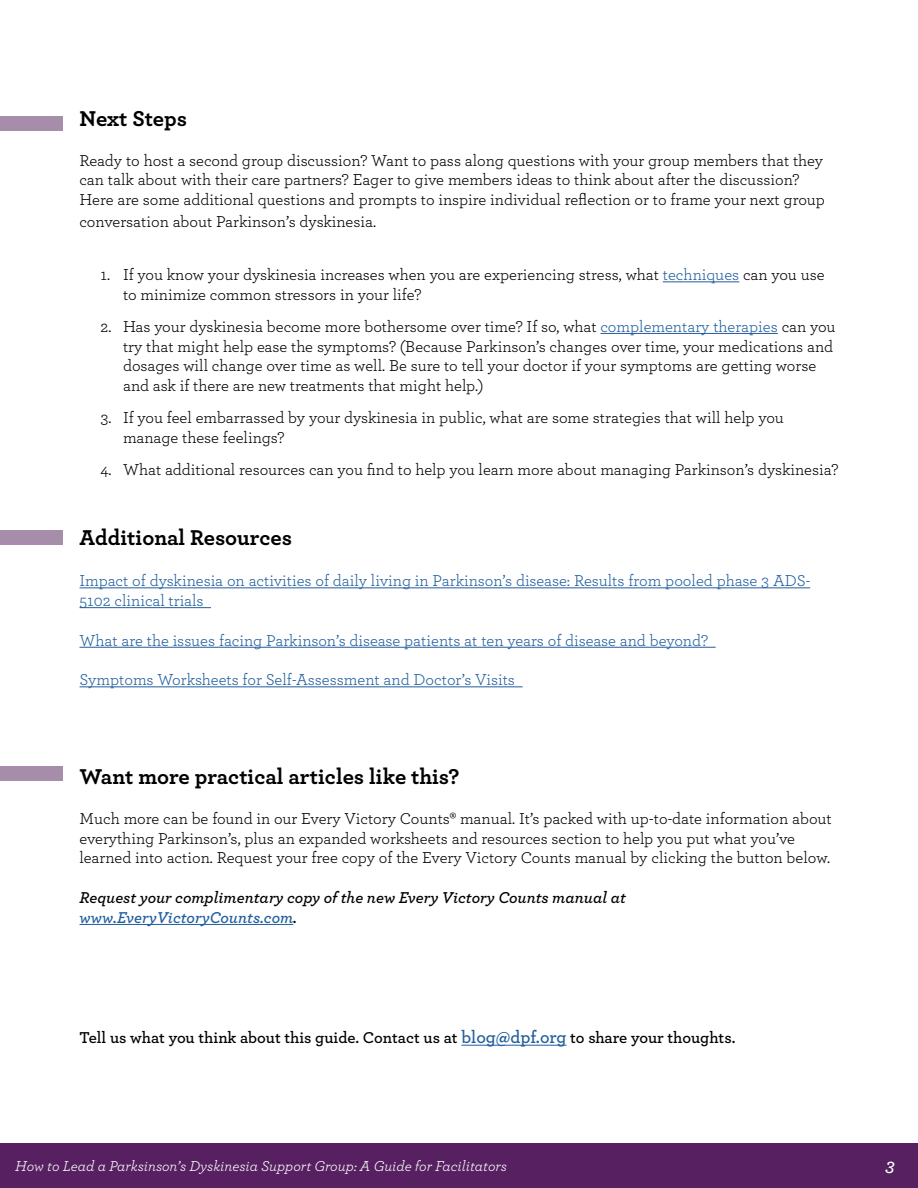
<style>
.page{position:relative;width:918px;height:1188px;background:#fff}
.page>*{position:absolute;margin:0;border:0;box-sizing:border-box;transform-origin:0 0}
.t1{font:700 22.5px "Archer";color:#000}
.t2{font:italic 600 18px "Archer";color:#fff}
.t3{font:16.5px/19.8px "Archer";color:#000}
.t4{font:16.5px/19.8px "Archer";color:#215e9e}
.t5{font:italic 600 16.5px/19.8px "Archer";color:#000}
.t6{font:600 16.5px "Archer";color:#000}
.t7{font:italic 15px "Archer";color:#fff}
.s1{color:#215e9e}
.s2{font-size:18px;color:#215e9e}
</style>
<div class="page">
<div style="left:0;top:1143px;width:918px;height:45px;background:#562061"></div>
<hr style="left:663px;top:281px;width:76px;height:1px;background:#215e9e">
<hr style="left:601px;top:333px;width:177px;height:1px;background:#215e9e">
<hr style="left:80px;top:587px;width:730px;height:1px;background:#215e9e">
<hr style="left:80px;top:607px;width:131px;height:1px;background:#215e9e">
<hr style="left:80px;top:647px;width:636px;height:1px;background:#215e9e">
<hr style="left:80px;top:686px;width:443px;height:1px;background:#215e9e">
<div style="left:0;top:117px;width:63px;height:14px;background:#a68eaa"></div>
<div style="left:0;top:530px;width:63px;height:15px;background:#a68eaa"></div>
<hr style="left:80px;top:924px;width:213px;height:1px;background:#215e9e">
<hr style="left:461px;top:1045px;width:106px;height:1px;background:#215e9e">
<div style="left:0;top:766px;width:63px;height:15px;background:#a68eaa"></div>
<h1 class="t1" style="left:80px;top:101px;width:109px">Next Steps</h1>
<p class="t3" style="left:80px;top:149px;width:747px">Ready to host a second group discussion? Want to pass along questions with your group members that they can talk about with their care partners? Eager to give members ideas to think about after the discussion?<br>Here are some additional questions and prompts to inspire individual reflection or to frame your next group</p>
<p class="t3" style="left:80px;top:211px;width:298px">conversation about Parkinson’s dyskinesia.</p>
<p class="t3" style="left:123px;top:264px;width:703px;text-indent:-23px">1. If you know your dyskinesia increases when you are experiencing stress, what <span class="s1">techniques</span> can you use to minimize common stressors in your life?</p>
<p class="t3" style="left:123px;top:316px;width:714px;text-indent:-23px">2. Has your dyskinesia become more bothersome over time? If so, what <span class="s1">complementary therapies</span> can you try that might help ease the symptoms? (Because Parkinson’s changes over time, your medications and dosages will change over time as well. Be sure to tell your doctor if your symptoms are getting worse and ask if there are new treatments that might help.)</p>
<p class="t3" style="left:123px;top:407px;width:662px;text-indent:-23px">3. If you feel embarrassed by your dyskinesia in public, what are some strategies that will help you manage these feelings?</p>
<p class="t3" style="left:101px;top:458px;width:739px">4. What additional resources can you find to help you learn more about managing Parkinson’s dyskinesia?</p>
<h1 class="t1" style="left:80px;top:520px;width:214px">Additional Resources</h1>
<p class="t4" style="left:80px;top:570px;width:732px">Impact of dyskinesia on activities of daily living in Parkinson’s disease: Results from pooled phase 3 ADS-<br>5102 clinical trials</p>
<p class="t4" style="left:80px;top:629px;width:630px">What are the issues facing Parkinson’s disease patients at ten years of disease and beyond?</p>
<p class="t4" style="left:80px;top:669px;width:437px">Symptoms Worksheets for Self-Assessment and Doctor’s Visits</p>
<h1 class="t1" style="left:80px;top:759px;width:382px">Want more practical articles like this?</h1>
<p class="t3" style="left:80px;top:808px;width:754px">Much more can be found in our Every Victory Counts® manual. It’s packed with up-to-date information about everything Parkinson’s, plus an expanded worksheets and resources section to help you put what you’ve learned into action. Request your free copy of the Every Victory Counts manual by clicking the button below.</p>
<p class="t5" style="left:80px;top:886px;width:548px">Request your complimentary copy of the new Every Victory Counts manual at <span class="s1">www.EveryVictoryCounts.com</span>.</p>
<p class="t6" style="left:80px;top:1026px;width:657px">Tell us what you think about this guide. Contact us at <span class="s2">blog@dpf.org</span> to share your thoughts.</p>
<p class="t7" style="left:15px;top:1155px;width:493px">How to Lead a Parksinson’s Dyskinesia Support Group: A Guide for Facilitators</p>
<p class="t2" style="left:886px;top:1151px;width:10px">3</p>
</div>
